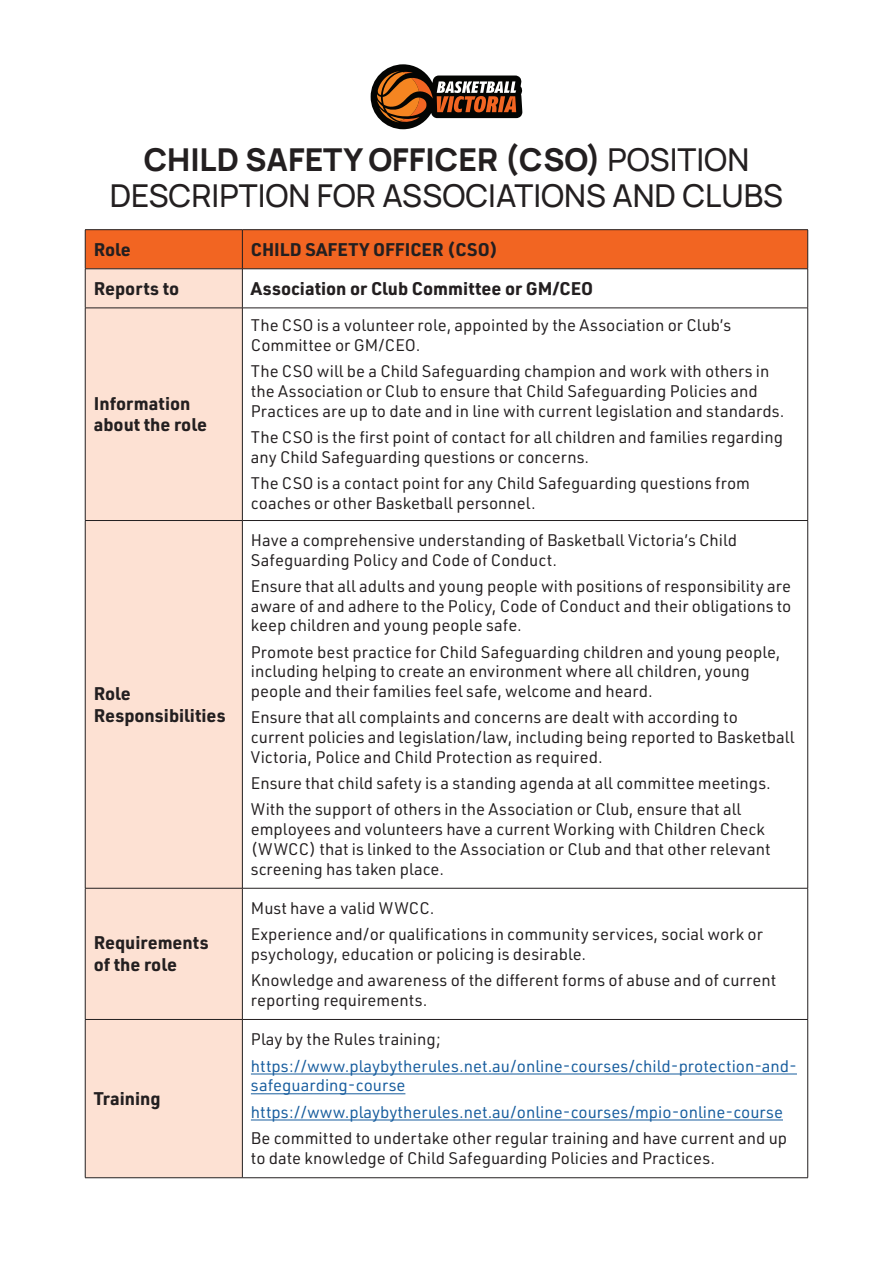
<style>
.page{position:relative;width:893px;height:1263px;background:#fff}
.page>*{position:absolute;margin:0;border:0;box-sizing:border-box;transform-origin:0 0}
.t1{font:500 31.5px/36px "Manrope";color:#231f20;text-align:center}
.t2{font:700 18px/21.6px "URWDIN";color:#231f20}
.t3{font:16.5px/19.8px "URWDIN";color:#231f20}
.t4{font:16.5px/19.8px "URWDIN";color:#175d9e}
.s1{font-weight:800}
</style>
<div class="page">
<div style="left:86px;top:230px;width:721px;height:39px;background:#f26522"></div>
<div style="left:86px;top:270px;width:156px;height:907px;background:#fde1d3"></div>
<hr style="left:85px;top:229px;width:157px;height:1px;background:#231f20">
<hr style="left:85px;top:230px;width:1px;height:39px;background:#231f20">
<hr style="left:242px;top:229px;width:566px;height:1px;background:#231f20">
<hr style="left:242px;top:230px;width:1px;height:39px;background:#231f20">
<hr style="left:807px;top:230px;width:1px;height:39px;background:#231f20">
<hr style="left:85px;top:269px;width:157px;height:1px;background:#231f20">
<hr style="left:85px;top:269px;width:1px;height:39px;background:#231f20">
<hr style="left:242px;top:269px;width:566px;height:1px;background:#231f20">
<hr style="left:242px;top:269px;width:1px;height:39px;background:#231f20">
<hr style="left:807px;top:269px;width:1px;height:39px;background:#231f20">
<hr style="left:85px;top:308px;width:157px;height:1px;background:#231f20">
<hr style="left:85px;top:308px;width:1px;height:212px;background:#231f20">
<hr style="left:242px;top:308px;width:566px;height:1px;background:#231f20">
<hr style="left:242px;top:308px;width:1px;height:212px;background:#231f20">
<hr style="left:807px;top:308px;width:1px;height:212px;background:#231f20">
<hr style="left:85px;top:520px;width:157px;height:1px;background:#231f20">
<hr style="left:85px;top:521px;width:1px;height:367px;background:#231f20">
<hr style="left:242px;top:520px;width:566px;height:1px;background:#231f20">
<hr style="left:242px;top:521px;width:1px;height:367px;background:#231f20">
<hr style="left:807px;top:521px;width:1px;height:367px;background:#231f20">
<hr style="left:85px;top:888px;width:157px;height:1px;background:#231f20">
<hr style="left:85px;top:888px;width:1px;height:131px;background:#231f20">
<hr style="left:242px;top:888px;width:566px;height:1px;background:#231f20">
<hr style="left:242px;top:888px;width:1px;height:131px;background:#231f20">
<hr style="left:807px;top:888px;width:1px;height:131px;background:#231f20">
<hr style="left:85px;top:1019px;width:157px;height:1px;background:#231f20">
<hr style="left:85px;top:1020px;width:1px;height:157px;background:#231f20">
<hr style="left:242px;top:1019px;width:566px;height:1px;background:#231f20">
<hr style="left:242px;top:1020px;width:1px;height:157px;background:#231f20">
<hr style="left:807px;top:1020px;width:1px;height:157px;background:#231f20">
<hr style="left:85px;top:1177px;width:157px;height:1px;background:#231f20">
<hr style="left:242px;top:1177px;width:566px;height:1px;background:#231f20">
<hr style="left:251px;top:1073px;width:546px;height:1px;background:#175d9e">
<hr style="left:251px;top:1093px;width:154px;height:1px;background:#175d9e">
<hr style="left:251px;top:1119px;width:532px;height:1px;background:#175d9e">
<svg style="left:371px;top:64px;width:151px;height:65px"></svg>
<h1 class="t1" style="left:110px;top:140px;width:675px"><span class="s1">CHILD SAFETY OFFICER (CSO)</span> POSITION<br>DESCRIPTION FOR ASSOCIATIONS AND CLUBS</h1>
<p class="t2" style="left:94px;top:238px;width:39px">Role</p>
<p class="t2" style="left:251px;top:238px;width:248px">CHILD SAFETY OFFICER (CSO)</p>
<p class="t2" style="left:94px;top:277px;width:87px">Reports to</p>
<p class="t2" style="left:251px;top:277px;width:344px">Association or Club Committee or GM/CEO</p>
<p class="t2" style="left:94px;top:392px;width:115px">Information about the role</p>
<p class="t2" style="left:94px;top:682px;width:134px">Role<br>Responsibilities</p>
<p class="t2" style="left:94px;top:931px;width:116px">Requirements of the role</p>
<p class="t2" style="left:94px;top:1087px;width:69px">Training</p>
<p class="t3" style="left:251px;top:315px;width:482px">The CSO is a volunteer role, appointed by the Association or Club’s<br>Committee or GM/CEO.</p>
<p class="t3" style="left:251px;top:361px;width:535px">The CSO will be a Child Safeguarding champion and work with others in the Association or Club to ensure that Child Safeguarding Policies and<br>Practices are up to date and in line with current legislation and standards.</p>
<p class="t3" style="left:251px;top:427px;width:534px">The CSO is the first point of contact for all children and families regarding any Child Safeguarding questions or concerns.</p>
<p class="t3" style="left:251px;top:473px;width:501px">The CSO is a contact point for any Child Safeguarding questions from coaches or other Basketball personnel.</p>
<p class="t3" style="left:251px;top:529px;width:488px">Have a comprehensive understanding of Basketball Victoria’s Child<br>Safeguarding Policy and Code of Conduct.</p>
<p class="t3" style="left:251px;top:575px;width:542px;text-align:justify">Ensure that all adults and young people with positions of responsibility are aware of and adhere to the Policy, Code of Conduct and their obligations to keep children and young people safe.</p>
<p class="t3" style="left:251px;top:641px;width:531px">Promote best practice for Child Safeguarding children and young people, including helping to create an environment where all children, young people and their families feel safe, welcome and heard.</p>
<p class="t3" style="left:251px;top:707px;width:545px">Ensure that all complaints and concerns are dealt with according to current policies and legislation/law, including being reported to Basketball<br>Victoria, Police and Child Protection as required.</p>
<p class="t3" style="left:251px;top:770px;width:522px;line-height:26.2px">Ensure that child safety is a standing agenda at all committee meetings.<br>With the support of others in the Association or Club, ensure that all</p>
<p class="t3" style="left:251px;top:819px;width:521px">employees and volunteers have a current Working with Children Check (WWCC) that is linked to the Association or Club and that other relevant screening has taken place.</p>
<p class="t3" style="left:251px;top:894px;width:514px;line-height:26.2px">Must have a valid WWCC.<br>Experience and/or qualifications in community services, social work or</p>
<p class="t3" style="left:251px;top:940px;width:527px;line-height:26.2px">psychology, education or policing is desirable.<br>Knowledge and awareness of the different forms of abuse and of current</p>
<p class="t3" style="left:251px;top:989px;width:178px">reporting requirements.</p>
<p class="t3" style="left:251px;top:1029px;width:191px">Play by the Rules training;</p>
<p class="t4" style="left:251px;top:1055px;width:548px">https://www.playbytherules.net.au/online-courses/child-protection-and&shy;safeguarding-course</p>
<p class="t4" style="left:251px;top:1101px;width:534px">https://www.playbytherules.net.au/online-courses/mpio-online-course</p>
<p class="t3" style="left:251px;top:1127px;width:538px">Be committed to undertake other regular training and have current and up to date knowledge of Child Safeguarding Policies and Practices.</p>
</div>
